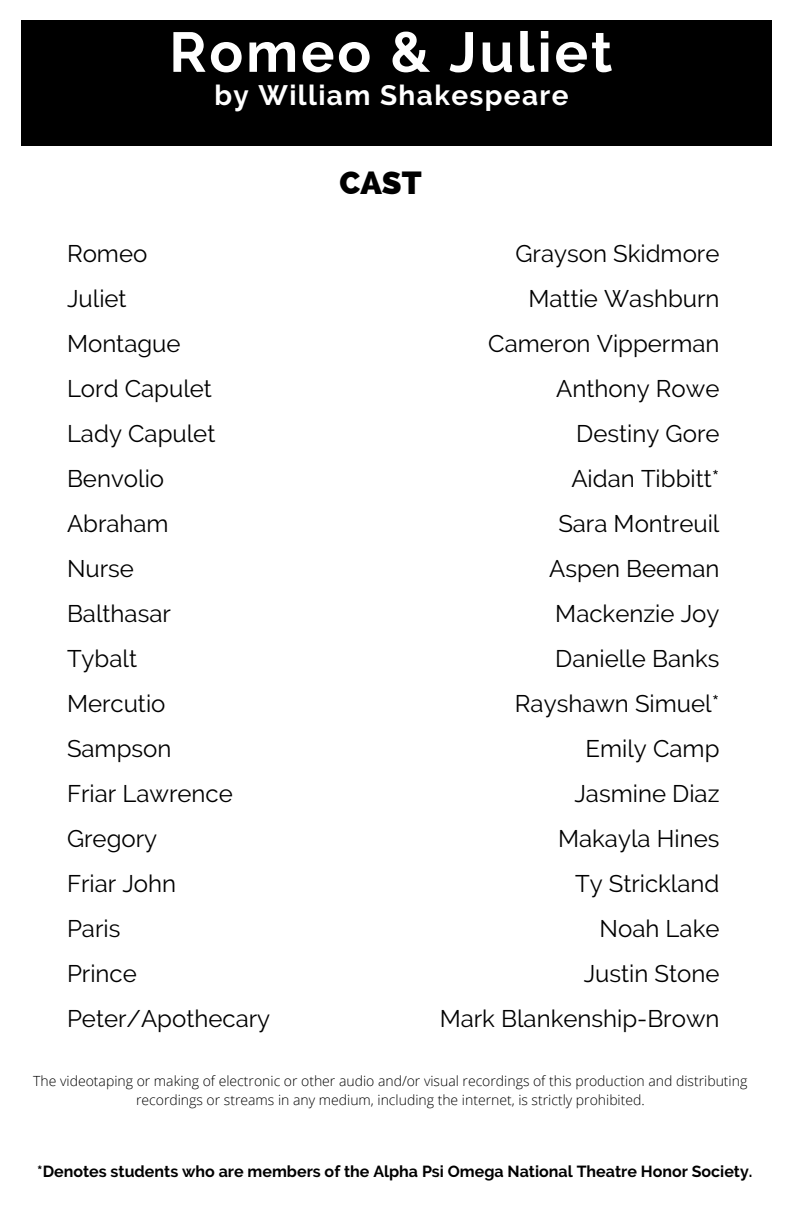
<style>
.page{position:relative;width:792px;height:1224px;background:#fff}
.page>*{position:absolute;margin:0;border:0;box-sizing:border-box;transform-origin:0 0}
.t1{font:700 56px "Raleway";letter-spacing:.05em;color:#fff}
.t2{font:800 32px "Raleway";color:#000}
.t3{font:700 28px "Raleway";letter-spacing:.05em;color:#fff}
.t4{font:24px/45px "Raleway";color:#000}
.t5{font:700 16px "Raleway";color:#000}
.t6{font:300 14px/18.6px "Open Sans";color:#000;text-align:center}
</style>
<div class="page">
<div style="left:21px;top:20px;width:750px;height:126px;background:#000"></div>
<h1 class="t1" style="left:169px;top:19px;width:445px">Romeo &amp; Juliet</h1>
<h1 class="t3" style="left:214px;top:79px;width:356px">by William Shakespeare</h1>
<h2 class="t2" style="left:340px;top:164px;width:84px">CAST</h2>
<h3 class="t4" style="left:67px;top:231px;width:205px">Romeo<br>Juliet<br>Montague<br>Lord Capulet<br>Lady Capulet<br>Benvolio<br>Abraham<br>Nurse<br>Balthasar<br>Tybalt<br>Mercutio<br>Sampson<br>Friar Lawrence<br>Gregory<br>Friar John<br>Paris<br>Prince<br>Peter/Apothecary</h3>
<h3 class="t4" style="left:440px;top:231px;width:281px;text-align:right">Grayson Skidmore<br>Mattie Washburn<br>Cameron Vipperman<br>Anthony Rowe<br>Destiny Gore<br>Aidan Tibbitt*<br>Sara Montreuil<br>Aspen Beeman<br>Mackenzie Joy<br>Danielle Banks<br>Rayshawn Simuel*<br>Emily Camp<br>Jasmine Diaz<br>Makayla Hines<br>Ty Strickland<br>Noah Lake<br>Justin Stone<br>Mark Blankenship-Brown</h3>
<p class="t6" style="left:33px;top:1072px;width:716px">The videotaping or making of electronic or other audio and/or visual recordings of this production and distributing recordings or streams in any medium, including the internet, is strictly prohibited.</p>
<h4 class="t5" style="left:37px;top:1162px;width:717px">*Denotes students who are members of the Alpha Psi Omega National Theatre Honor Society.</h4>
</div>
